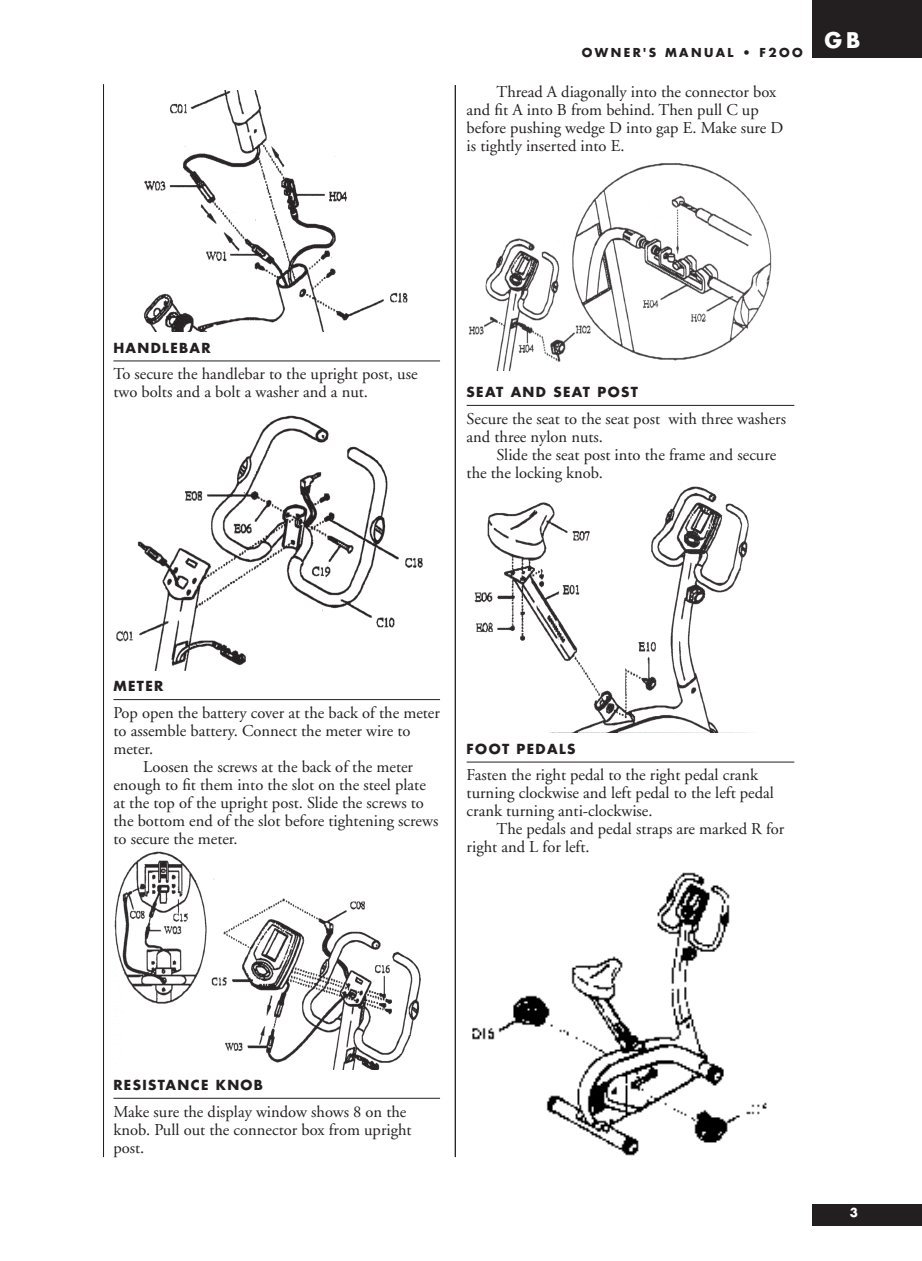
<style>
.page{position:relative;width:922px;height:1261px;background:#fff}
.page>*{position:absolute;margin:0;border:0;box-sizing:border-box;transform-origin:0 0}
.t1{font:700 21px "Futura";color:#fff}
.t2{font:16.5px/18px "Adobe Garamond";color:#231f20}
.t3{font:700 13.5px "Futura";letter-spacing:.1em;color:#231f20}
.t4{font:700 12px "Futura";letter-spacing:.2em;color:#231f20}
.t5{font:700 12px "Futura";color:#fff}
</style>
<div class="page">
<div style="left:812px;top:0;width:109px;height:57px;background:#231f20"></div>
<div style="left:812px;top:1203px;width:109px;height:22px;background:#231f20"></div>
<hr style="left:103px;top:84px;width:1px;height:1073px;background:#231f20">
<hr style="left:455px;top:85px;width:1px;height:1072px;background:#231f20">
<hr style="left:113px;top:360px;width:327px;height:1px;background:#231f20">
<hr style="left:113px;top:699px;width:327px;height:1px;background:#231f20">
<hr style="left:113px;top:1097px;width:327px;height:1px;background:#231f20">
<img style="left:143px;top:90px;width:265px;height:242px">
<img style="left:116px;top:415px;width:307px;height:255px">
<img style="left:114px;top:851px;width:307px;height:218px">
<hr style="left:466px;top:405px;width:328px;height:1px;background:#231f20">
<hr style="left:466px;top:761px;width:328px;height:1px;background:#231f20">
<img style="left:468px;top:163px;width:304px;height:207px">
<img style="left:474px;top:483px;width:279px;height:250px">
<img style="left:472px;top:872px;width:295px;height:284px">
<p class="t4" style="left:581px;top:45px;width:222px">OWNER'S MANUAL • F2OO</p>
<p class="t2" style="left:466px;top:82px;width:318px;text-indent:30px">Thread A diagonally into the connector box and fit A into B from behind. Then pull C up before pushing wedge D into gap E. Make sure D is tightly inserted into E.</p>
<p class="t1" style="left:824px;top:25px;width:38px">GB</p>
<p class="t3" style="left:113px;top:338px;width:99px">HANDLEBAR</p>
<p class="t2" style="left:113px;top:364px;width:305px">To secure the handlebar to the upright post, use two bolts and a bolt a washer and a nut.</p>
<p class="t3" style="left:466px;top:383px;width:173px">SEAT AND SEAT POST</p>
<p class="t2" style="left:466px;top:409px;width:321px">Secure the seat to the seat post with three washers</p>
<p class="t2" style="left:466px;top:427px;width:138px">and three nylon nuts.</p>
<p class="t2" style="left:496px;top:445px;width:281px">Slide the seat post into the frame and secure</p>
<p class="t2" style="left:466px;top:463px;width:138px">the the locking knob.</p>
<p class="t3" style="left:113px;top:677px;width:51px">METER</p>
<p class="t2" style="left:113px;top:703px;width:328px">Pop open the battery cover at the back of the meter</p>
<p class="t2" style="left:113px;top:721px;width:298px">to assemble battery. Connect the meter wire to</p>
<p class="t2" style="left:113px;top:739px;width:41px">meter.</p>
<p class="t2" style="left:143px;top:757px;width:271px">Loosen the screws at the back of the meter</p>
<p class="t2" style="left:113px;top:775px;width:314px">enough to fit them into the slot on the steel plate</p>
<p class="t2" style="left:113px;top:793px;width:312px">at the top of the upright post. Slide the screws to</p>
<p class="t2" style="left:113px;top:811px;width:326px">the bottom end of the slot before tightening screws</p>
<p class="t2" style="left:113px;top:829px;width:126px">to secure the meter.</p>
<p class="t3" style="left:466px;top:739px;width:110px">FOOT PEDALS</p>
<p class="t2" style="left:466px;top:765px;width:293px">Fasten the right pedal to the right pedal crank</p>
<p class="t2" style="left:466px;top:783px;width:309px">turning clockwise and left pedal to the left pedal</p>
<p class="t2" style="left:466px;top:801px;width:187px">crank turning anti-clockwise.</p>
<p class="t2" style="left:496px;top:819px;width:289px">The pedals and pedal straps are marked R for</p>
<p class="t2" style="left:466px;top:837px;width:124px">right and L for left.</p>
<p class="t3" style="left:113px;top:1075px;width:151px">RESISTANCE KNOB</p>
<p class="t2" style="left:113px;top:1101px;width:299px">Make sure the display window shows 8 on the knob. Pull out the connector box from upright post.</p>
<p class="t5" style="left:849px;top:1204px;width:10px">3</p>
</div>
